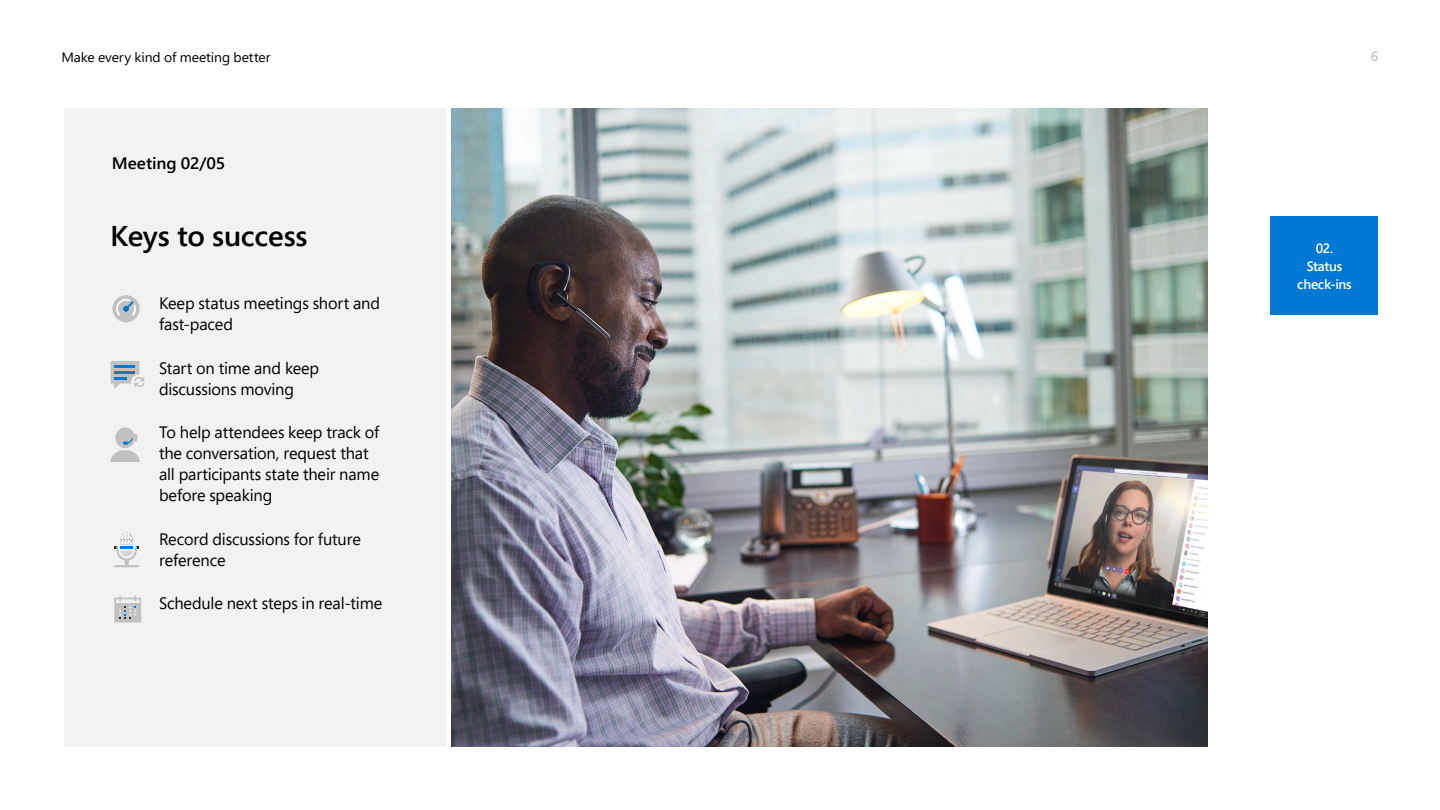
<style>
.page{position:relative;width:1440px;height:810px;background:#fff}
.page>*{position:absolute;margin:0;border:0;box-sizing:border-box;transform-origin:0 0}
.MC_Subtitle_KTS_-_Wh{font:600 28.5px "Segoe Pro";letter-spacing:-.01em;color:#000;scale:1.04 1}
._22_28{font:16.5px/21px "Segoe Pro";letter-spacing:-.01em;color:#000}
._22_36{font:600 16.5px "Segoe Pro";letter-spacing:-.01em;color:#000;scale:1.04 1}
.t1{font:13.5px "Segoe Pro";color:#000;scale:1.04 1}
.t2{font:600 13.5px/18px "Segoe Pro";letter-spacing:-.02em;color:#fff;text-align:center}
.t3{font:600 13.5px "Segoe Pro";color:#c2c2c2}
</style>
<div class="page">
<img style="left:451px;top:108px;width:757px;height:639px">
<div style="left:64px;top:108px;width:382px;height:639px;background:#f2f2f2"></div>
<div style="left:1270px;top:216px;width:108px;height:99px;background:#0078d4"></div>
<svg style="left:113px;top:295px;width:27px;height:27px"></svg>
<svg style="left:110px;top:428px;width:30px;height:34px"></svg>
<svg style="left:111px;top:361px;width:33px;height:28px"></svg>
<hr style="left:115px;top:371px;width:20px;height:2px;background:#0078d4">
<hr style="left:115px;top:365px;width:20px;height:2px;background:#0078d4">
<svg style="left:114px;top:533px;width:25px;height:34px"></svg>
<svg style="left:114px;top:596px;width:27px;height:26px"></svg>
<p class="t1" style="left:62px;top:48px;width:203px">Make every kind of meeting better</p>
<p class="t3" style="left:1371px;top:47px;width:9px">6</p>
<p class="_22_36" style="left:112px;top:152px;width:111px">Meeting 02/05</p>
<p class="MC_Subtitle_KTS_-_Wh" style="left:110px;top:217px;width:191px">Keys to success</p>
<p class="_22_28" style="left:159px;top:293px;width:223px">Keep status meetings short and fast-paced</p>
<p class="_22_28" style="left:159px;top:357px;width:162px">Start on time and keep discussions moving</p>
<p class="_22_28" style="left:159px;top:422px;width:222px">To help attendees keep track of the conversation, request that all participants state their name before speaking</p>
<p class="_22_28" style="left:159px;top:528px;width:203px">Record discussions for future reference</p>
<p class="_22_28" style="left:159px;top:593px;width:225px">Schedule next steps in real-time</p>
<p class="t2" style="left:1297px;top:238px;width:56px">02.<br>Status check-ins</p>
</div>
